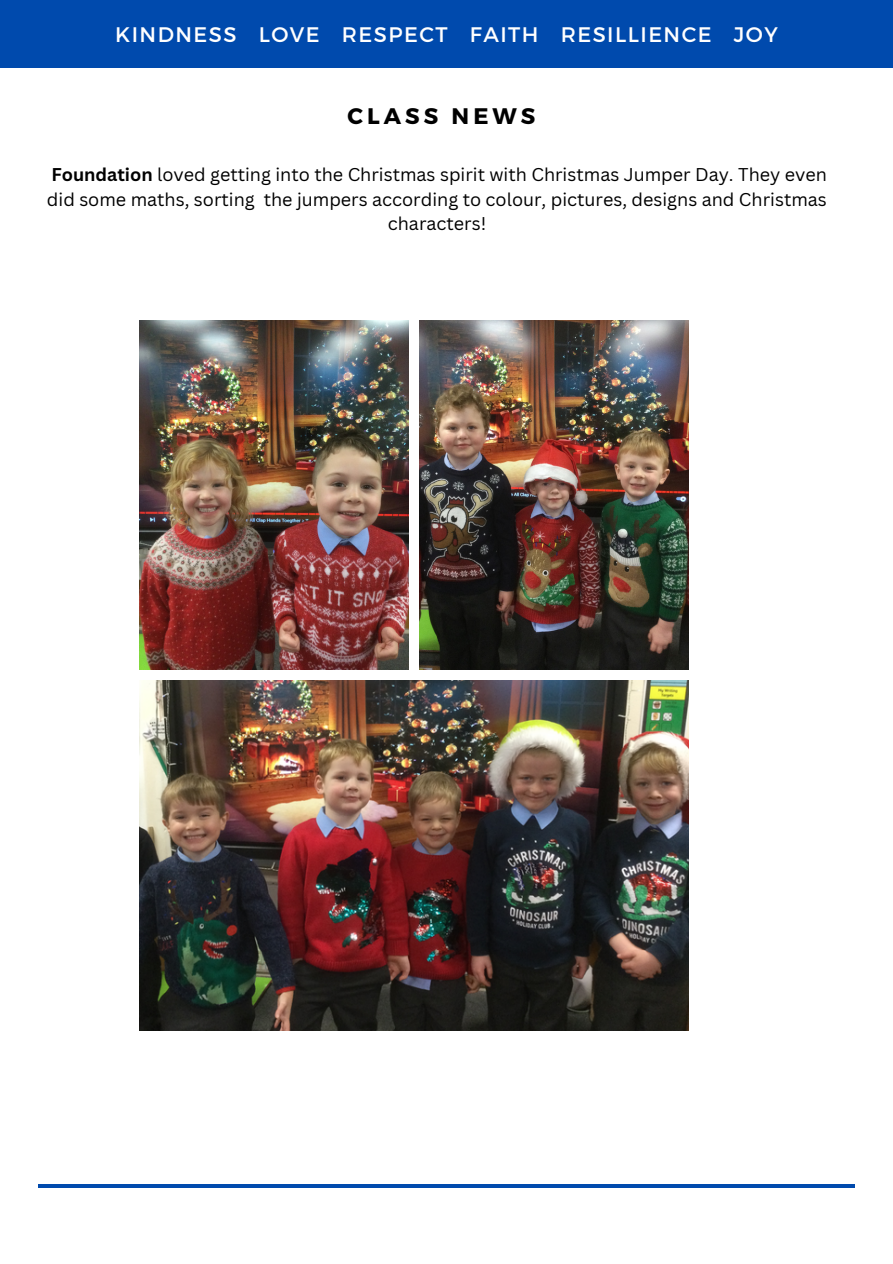
<style>
.page{position:relative;width:893px;height:1264px;background:#fff}
.page>*{position:absolute;margin:0;border:0;box-sizing:border-box;transform-origin:0 0}
.t1{font:700 22.5px "Montserrat";letter-spacing:.18em;color:#000}
.t2{font:21px "Montserrat";letter-spacing:.07em;color:#fff}
.t3{font:18px/24.8px "Canva Sans";color:#000;text-align:center}
.s1{font-weight:700}
</style>
<div class="page">
<img style="left:139px;top:320px;width:269px;height:349px">
<img style="left:419px;top:320px;width:269px;height:349px">
<img style="left:139px;top:680px;width:549px;height:350px">
<div style="left:0;top:0;width:892px;height:68px;background:#004aad"></div>
<hr style="left:38px;top:1184px;width:817px;height:3px;background:#004aad">
<p class="t2" style="left:115px;top:20px;width:664px">KINDNESS LOVE RESPECT FAITH RESILLIENCE JOY</p>
<p class="t1" style="left:347px;top:101px;width:189px">CLASS NEWS</p>
<p class="t3" style="left:47px;top:161px;width:781px"><span class="s1">Foundation</span> loved getting into the Christmas spirit with Christmas Jumper Day. They even did some maths, sorting the jumpers according to colour, pictures, designs and Christmas characters!</p>
</div>
